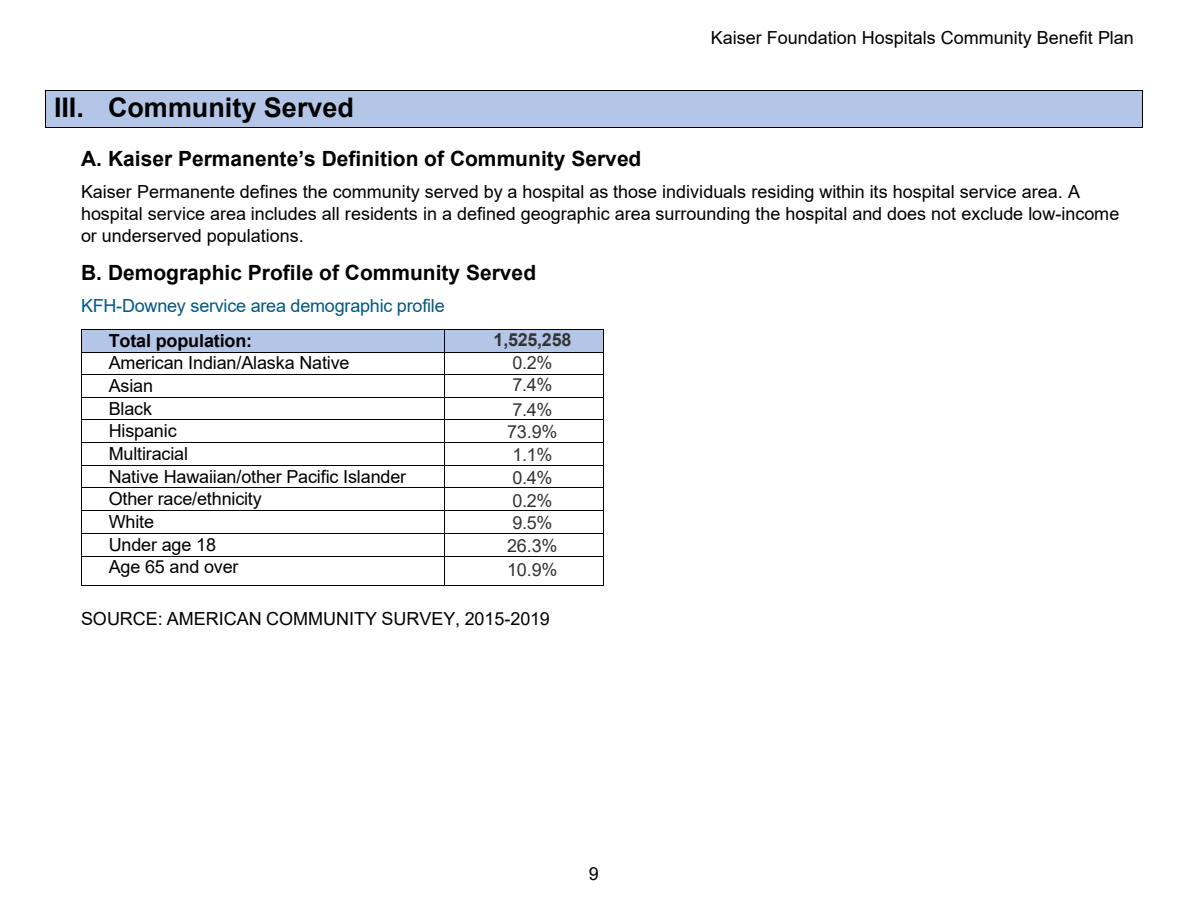
<style>
.page{position:relative;width:1188px;height:918px;background:#fff}
.page>*{position:absolute;margin:0;border:0;box-sizing:border-box;transform-origin:0 0}
.t1{font:700 27px "Arial";color:#000}
.t2{font:700 21px "Arial";color:#000}
.t3{font:18px/22.4px "Arial";color:#000}
.t4{font:18px "Arial";color:#333}
.t5{font:18px "Arial";letter-spacing:-.01em;color:#005885}
.t6{font:700 18px "Arial";letter-spacing:-.01em;color:#000}
.t7{font:700 18px "Arial";letter-spacing:-.015em;color:#333}
.t8{font:18px "Arial";color:#000}
</style>
<div class="page">
<div style="left:46px;top:91px;width:1096px;height:36px;background:#b4c6e7"></div>
<hr style="left:46px;top:90px;width:1096px;height:1px;background:#000">
<hr style="left:46px;top:127px;width:1096px;height:1px;background:#000">
<hr style="left:45px;top:91px;width:1px;height:36px;background:#000">
<hr style="left:1142px;top:91px;width:1px;height:36px;background:#000">
<div style="left:82px;top:330px;width:362px;height:22px;background:#b4c6e7"></div>
<div style="left:445px;top:330px;width:158px;height:22px;background:#b4c6e7"></div>
<hr style="left:82px;top:329px;width:362px;height:1px;background:#000">
<hr style="left:445px;top:329px;width:158px;height:1px;background:#000">
<hr style="left:82px;top:352px;width:362px;height:1px;background:#000">
<hr style="left:445px;top:352px;width:158px;height:1px;background:#000">
<hr style="left:82px;top:374px;width:362px;height:1px;background:#000">
<hr style="left:445px;top:374px;width:158px;height:1px;background:#000">
<hr style="left:82px;top:397px;width:362px;height:1px;background:#000">
<hr style="left:445px;top:397px;width:158px;height:1px;background:#000">
<hr style="left:82px;top:420px;width:362px;height:1px;background:#000">
<hr style="left:445px;top:420px;width:158px;height:1px;background:#000">
<hr style="left:82px;top:442px;width:362px;height:1px;background:#000">
<hr style="left:445px;top:442px;width:158px;height:1px;background:#000">
<hr style="left:82px;top:465px;width:362px;height:1px;background:#000">
<hr style="left:445px;top:465px;width:158px;height:1px;background:#000">
<hr style="left:82px;top:488px;width:362px;height:1px;background:#000">
<hr style="left:445px;top:488px;width:158px;height:1px;background:#000">
<hr style="left:82px;top:510px;width:362px;height:1px;background:#000">
<hr style="left:445px;top:510px;width:158px;height:1px;background:#000">
<hr style="left:82px;top:533px;width:362px;height:1px;background:#000">
<hr style="left:445px;top:533px;width:158px;height:1px;background:#000">
<hr style="left:82px;top:556px;width:362px;height:1px;background:#000">
<hr style="left:445px;top:556px;width:158px;height:1px;background:#000">
<svg style="left:81px;top:329px;width:1px;height:257px"></svg>
<hr style="left:82px;top:585px;width:362px;height:1px;background:#000">
<svg style="left:444px;top:329px;width:1px;height:257px"></svg>
<hr style="left:445px;top:585px;width:158px;height:1px;background:#000">
<svg style="left:603px;top:329px;width:1px;height:257px"></svg>
<p class="t3" style="left:711px;top:26px;width:425px">Kaiser Foundation Hospitals Community Benefit Plan</p>
<h2 class="t1" style="left:54px;top:89px;width:302px">III. Community Served</h2>
<h3 class="t2" style="left:81px;top:143px;width:562px">A. Kaiser Permanente’s Definition of Community Served</h3>
<p class="t3" style="left:81px;top:180px;width:1040px">Kaiser Permanente defines the community served by a hospital as those individuals residing within its hospital service area. A hospital service area includes all residents in a defined geographic area surrounding the hospital and does not exclude low-income or underserved populations.</p>
<h3 class="t2" style="left:81px;top:257px;width:457px">B. Demographic Profile of Community Served</h3>
<p class="t5" style="left:81px;top:293px;width:365px">KFH-Downey service area demographic profile</p>
<p class="t6" style="left:109px;top:328px;width:145px">Total population:</p>
<p class="t7" style="left:494px;top:327px;width:79px">1,525,258</p>
<p class="t3" style="left:109px;top:352px;width:242px">American Indian/Alaska Native</p>
<p class="t4" style="left:512px;top:350px;width:42px">0.2%</p>
<p class="t3" style="left:109px;top:374px;width:46px">Asian</p>
<p class="t4" style="left:512px;top:372px;width:42px">7.4%</p>
<p class="t3" style="left:109px;top:397px;width:45px">Black</p>
<p class="t4" style="left:512px;top:397px;width:42px">7.4%</p>
<p class="t3" style="left:109px;top:420px;width:69px">Hispanic</p>
<p class="t4" style="left:507px;top:420px;width:52px">73.9%</p>
<p class="t3" style="left:109px;top:442px;width:81px">Multiracial</p>
<p class="t4" style="left:512px;top:442px;width:42px">1.1%</p>
<p class="t3" style="left:109px;top:465px;width:299px">Native Hawaiian/other Pacific Islander</p>
<p class="t4" style="left:512px;top:465px;width:42px">0.4%</p>
<p class="t3" style="left:109px;top:488px;width:155px">Other race/ethnicity</p>
<p class="t4" style="left:512px;top:488px;width:42px">0.2%</p>
<p class="t3" style="left:109px;top:510px;width:47px">White</p>
<p class="t4" style="left:512px;top:510px;width:42px">9.5%</p>
<p class="t3" style="left:109px;top:533px;width:109px">Under age 18</p>
<p class="t4" style="left:507px;top:533px;width:52px">26.3%</p>
<p class="t3" style="left:109px;top:556px;width:131px">Age 65 and over</p>
<p class="t4" style="left:507px;top:557px;width:52px">10.9%</p>
<p class="t3" style="left:81px;top:607px;width:470px">SOURCE: AMERICAN COMMUNITY SURVEY, 2015-2019</p>
<p class="t8" style="left:589px;top:861px;width:12px">9</p>
</div>
